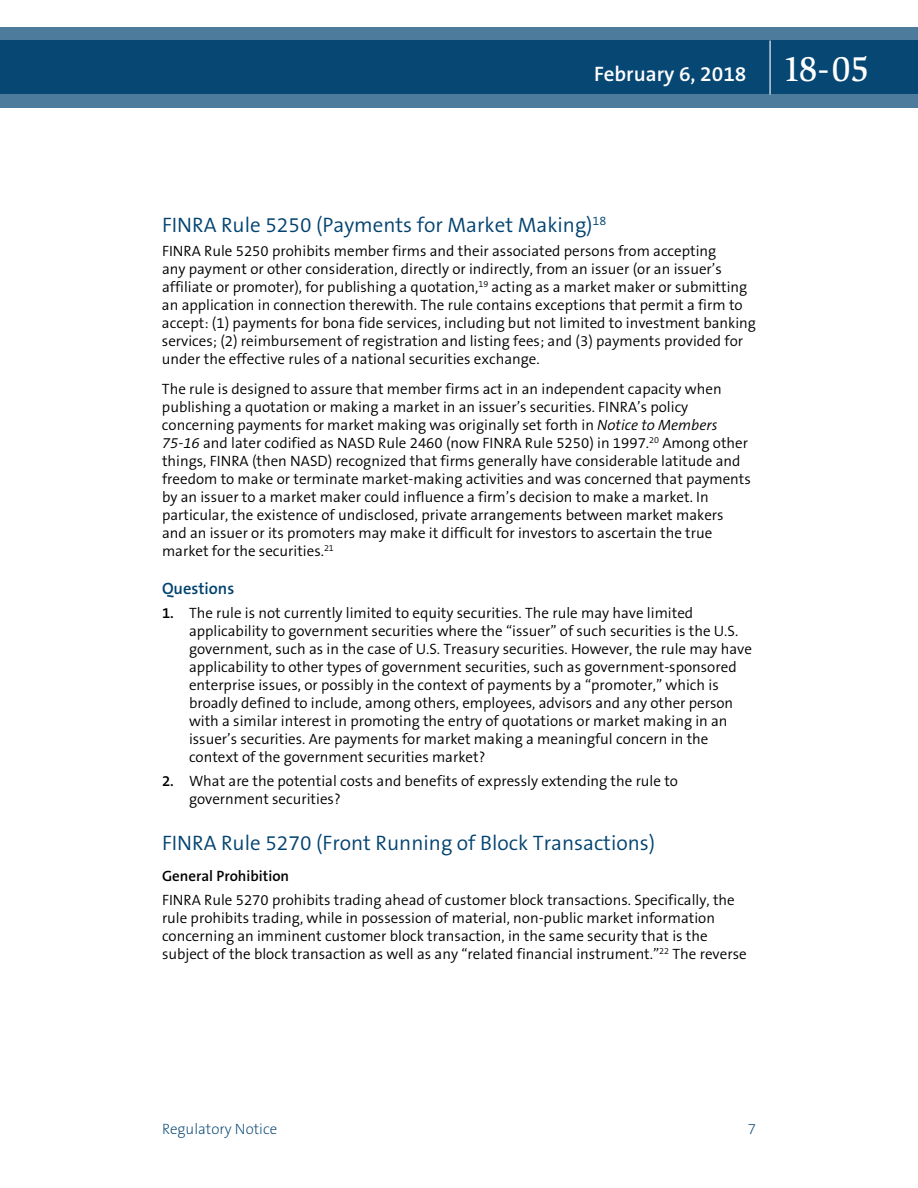
<style>
.page{position:relative;width:918px;height:1188px;background:#fff}
.page>*{position:absolute;margin:0;border:0;box-sizing:border-box;transform-origin:0 0}
.t1{font:300 21px "The Sans B4";color:#004270}
.t2{font:600 21px "The Sans B6";color:#fff}
.t3{font:600 16.5px "The Sans B6";color:#004270}
.t4{font:300 15px/18px "The Sans B4";color:#000}
.t5{font:600 15px "The Sans B6";color:#000}
.t6{font:200 15px "The Sans B2";color:#004270}
.s1{font-family:"Slimbach LT";font-weight:500;font-size:36px}
.s2{font-style:italic}
.s3{font-family:"The Sans B6";font-weight:600}
</style>
<div class="page">
<svg style="left:0;top:27px;width:918px;height:81px;background:#1e5881"></svg>
<hr style="left:770px;top:40px;width:1px;height:54px;background:#fff">
<h1 class="t2" style="left:594px;top:62px;width:277px">February 6, 2018 <span class="s1">18-05</span></h1>
<h1 class="t1" style="left:162px;top:213px;width:446px">FINRA Rule 5250 (Payments for Market Making)<sup>18</sup></h1>
<p class="t4" style="left:162px;top:242px;width:596px">FINRA Rule 5250 prohibits member firms and their associated persons from accepting<br>any payment or other consideration, directly or indirectly, from an issuer (or an issuer’s affiliate or promoter), for publishing a quotation,<sup>19</sup> acting as a market maker or submitting an application in connection therewith. The rule contains exceptions that permit a firm to accept: (1) payments for bona fide services, including but not limited to investment banking services; (2) reimbursement of registration and listing fees; and (3) payments provided for under the effective rules of a national securities exchange.</p>
<p class="t4" style="left:162px;top:380px;width:590px">The rule is designed to assure that member firms act in an independent capacity when publishing a quotation or making a market in an issuer’s securities. FINRA’s policy concerning payments for market making was originally set forth in <span class="s2">Notice to Members 75-16</span> and later codified as NASD Rule 2460 (now FINRA Rule 5250) in 1997.<sup>20</sup> Among other things, FINRA (then NASD) recognized that firms generally have considerable latitude and freedom to make or terminate market-making activities and was concerned that payments by an issuer to a market maker could influence a firm’s decision to make a market. In particular, the existence of undisclosed, private arrangements between market makers and an issuer or its promoters may make it difficult for investors to ascertain the true market for the securities.<sup>21</sup></p>
<p class="t3" style="left:162px;top:580px;width:74px">Questions</p>
<p class="t4" style="left:189px;top:604px;width:565px;text-indent:-27px"><span class="s3">1.</span> The rule is not currently limited to equity securities. The rule may have limited applicability to government securities where the “issuer” of such securities is the U.S. government, such as in the case of U.S. Treasury securities. However, the rule may have applicability to other types of government securities, such as government-sponsored enterprise issues, or possibly in the context of payments by a “promoter,” which is broadly defined to include, among others, employees, advisors and any other person with a similar interest in promoting the entry of quotations or market making in an issuer’s securities. Are payments for market making a meaningful concern in the context of the government securities market?</p>
<p class="t4" style="left:189px;top:772px;width:491px;text-indent:-27px"><span class="s3">2.</span> What are the potential costs and benefits of expressly extending the rule to government securities?</p>
<h1 class="t1" style="left:162px;top:832px;width:495px">FINRA Rule 5270 (Front Running of Block Transactions)</h1>
<p class="t5" style="left:162px;top:868px;width:129px">General Prohibition</p>
<p class="t4" style="left:162px;top:891px;width:586px">FINRA Rule 5270 prohibits trading ahead of customer block transactions. Specifically, the rule prohibits trading, while in possession of material, non-public market information concerning an imminent customer block transaction, in the same security that is the subject of the block transaction as well as any “related financial instrument.”<sup>22</sup> The reverse</p>
<p class="t6" style="left:162px;top:1121px;width:117px">Regulatory Notice</p>
<p class="t6" style="left:748px;top:1121px;width:10px">7</p>
</div>
